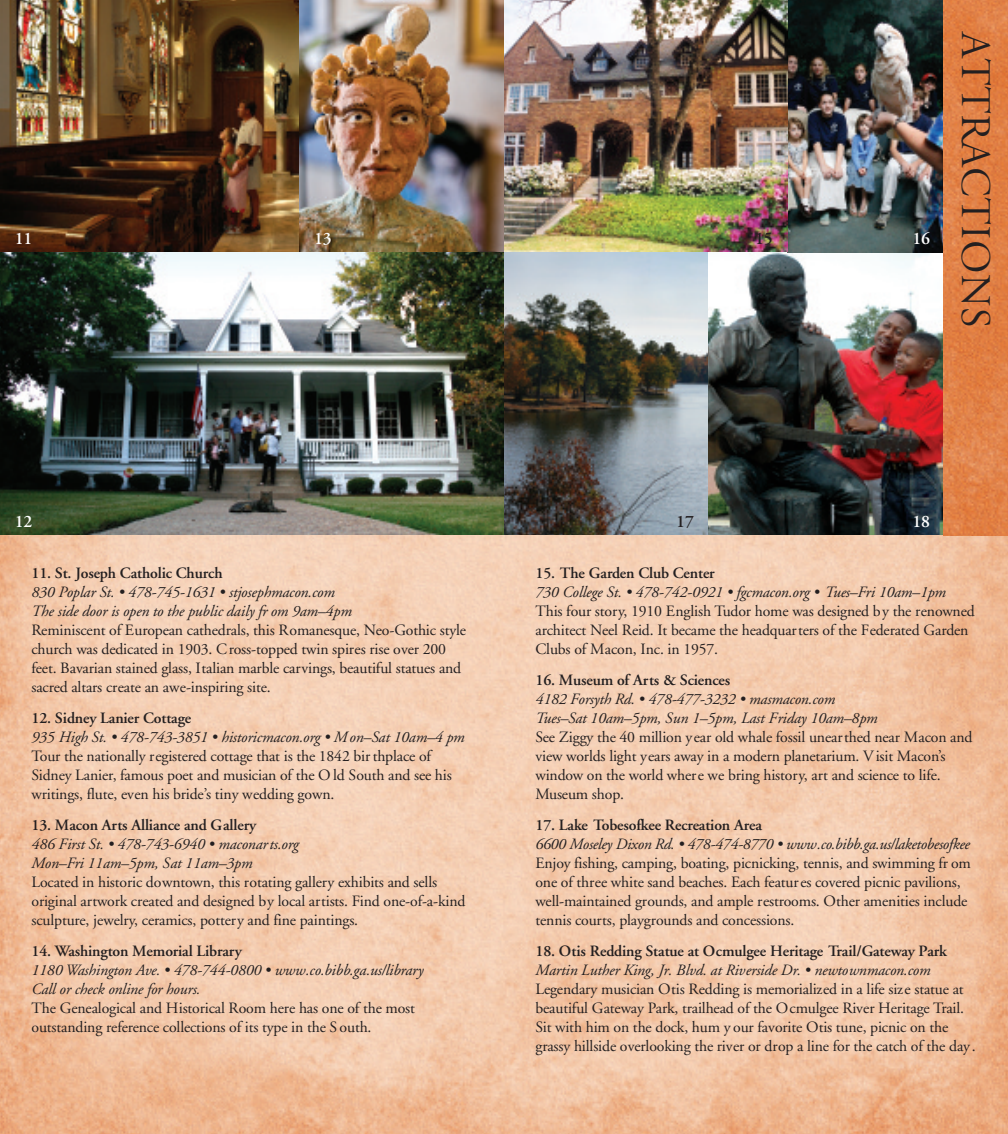
<style>
.page{position:relative;width:1008px;height:1134px;background:#fff}
.page>*{position:absolute;margin:0;border:0;box-sizing:border-box;transform-origin:0 0}
.t1{font:42px "Adobe Garamond Titling";letter-spacing:.01em;color:#231f20}
.t2{font:600 17.5px "Adobe Garamond";letter-spacing:-.01em;color:#fff}
.t3{font:600 17.5px "Adobe Garamond";color:#231f20}
.t4{font:15.75px/18.9px "Adobe Garamond";letter-spacing:-.01em;color:#231f20}
.t5{font:italic 15.75px/18.9px "Adobe Garamond";letter-spacing:-.01em;color:#231f20}
.t6{font:600 15.75px "Adobe Garamond";letter-spacing:-.01em;color:#231f20}
</style>
<div class="page">
<img style="left:0;top:0;width:1008px;height:1134px">
<svg style="left:504px;top:252px;width:203px;height:284px;background:#797c7b"></svg>
<img style="left:0;top:252px;width:504px;height:284px">
<img style="left:504px;top:0;width:284px;height:252px">
<p class="t2" style="left:15px;top:229px;width:19px">11</p>
<p class="t2" style="left:15px;top:512px;width:19px">12</p>
<p class="t2" style="left:314px;top:229px;width:19px">13</p>
<p class="t2" style="left:913px;top:229px;width:19px">16</p>
<p class="t3" style="left:755px;top:229px;width:19px">15</p>
<h1 class="t1" style="left:999px;top:32px;width:298px;rotate:90deg">attractions</h1>
<p class="t3" style="left:676px;top:512px;width:19px">17</p>
<p class="t2" style="left:913px;top:512px;width:19px">18</p>
<p class="t6" style="left:32px;top:565px;width:193px">11. St. Joseph Catholic Church</p>
<p class="t5" style="left:32px;top:583px;width:322px">830 Poplar St. • 478-745-1631 • stjosephmacon.com<br>The side door is open to the public daily fr om 9am–4pm</p>
<p class="t4" style="left:32px;top:621px;width:436px">Reminiscent of European cathedrals, this Romanesque, Neo-Gothic style church was dedicated in 1903. Cross-topped twin spires rise over 200 feet. Bavarian stained glass, Italian marble carvings, beautiful statues and sacred altars create an awe-inspiring site.</p>
<p class="t6" style="left:32px;top:710px;width:161px">12. Sidney Lanier Cottage</p>
<p class="t5" style="left:32px;top:728px;width:435px">935 High St. • 478-743-3851 • historicmacon.org • Mon–Sat 10am–4 pm</p>
<p class="t4" style="left:32px;top:747px;width:422px">Tour the nationally registered cottage that is the 1842 bir thplace of<br>Sidney Lanier, famous poet and musician of the O ld South and see his writings, flute, even his bride’s tiny wedding gown.</p>
<p class="t6" style="left:32px;top:817px;width:226px">13. Macon Arts Alliance and Gallery</p>
<p class="t5" style="left:32px;top:835px;width:269px">486 First St. • 478-743-6940 • maconarts.org<br>Mon–Fri 11am–5pm, Sat 11am–3pm</p>
<p class="t4" style="left:32px;top:873px;width:435px">Located in historic downtown, this rotating gallery exhibits and sells original artwork created and designed by local artists. Find one-of-a-kind sculpture, jewelry, ceramics, pottery and fine paintings.</p>
<p class="t6" style="left:32px;top:943px;width:212px">14. Washington Memorial Library</p>
<p class="t5" style="left:32px;top:961px;width:393px">1180 Washington Ave. • 478-744-0800 • www.co.bibb.ga.us/library<br>Call or check online for hours.</p>
<p class="t4" style="left:32px;top:999px;width:385px">The Genealogical and Historical Room here has one of the most outstanding reference collections of its type in the S outh.</p>
<p class="t6" style="left:536px;top:565px;width:181px">15. The Garden Club Center</p>
<p class="t5" style="left:536px;top:583px;width:412px">730 College St. • 478-742-0921 • fgcmacon.org • Tues–Fri 10am–1pm</p>
<p class="t4" style="left:536px;top:602px;width:441px">This four story, 1910 English Tudor home was designed by the renowned architect Neel Reid. It became the headquarters of the Federated Garden<br>Clubs of Macon, Inc. in 1957.</p>
<p class="t6" style="left:536px;top:672px;width:196px">16. Museum of Arts &amp; Sciences</p>
<p class="t5" style="left:536px;top:690px;width:344px">4182 Forsyth Rd. • 478-477-3232 • masmacon.com<br>Tues–Sat 10am–5pm, Sun 1–5pm, Last Friday 10am–8pm</p>
<p class="t4" style="left:536px;top:728px;width:439px">See Ziggy the 40 million year old whale fossil unearthed near Macon and view worlds light years away in a modern planetarium. Visit Macon’s window on the world where we bring history, art and science to life.<br>Museum shop.</p>
<p class="t6" style="left:536px;top:817px;width:228px">17. Lake Tobesofkee Recreation Area</p>
<p class="t5" style="left:536px;top:835px;width:436px">6600 Moseley Dixon Rd. • 478-474-8770 • www.co.bibb.ga.us/laketobesofkee</p>
<p class="t4" style="left:536px;top:854px;width:437px">Enjoy fishing, camping, boating, picnicking, tennis, and swimming fr om one of three white sand beaches. Each features covered picnic pavilions, well-maintained grounds, and ample restrooms. Other amenities include tennis courts, playgrounds and concessions.</p>
<p class="t6" style="left:536px;top:943px;width:413px">18. Otis Redding Statue at Ocmulgee Heritage Trail/Gateway Park</p>
<p class="t5" style="left:536px;top:961px;width:397px">Martin Luther King, Jr. Blvd. at Riverside Dr. • newtownmacon.com</p>
<p class="t4" style="left:536px;top:980px;width:442px">Legendary musician Otis Redding is memorialized in a life size statue at beautiful Gateway Park, trailhead of the Ocmulgee River Heritage Trail.<br>Sit with him on the dock, hum y our favorite Otis tune, picnic on the grassy hillside overlooking the river or drop a line for the catch of the day.</p>
</div>
